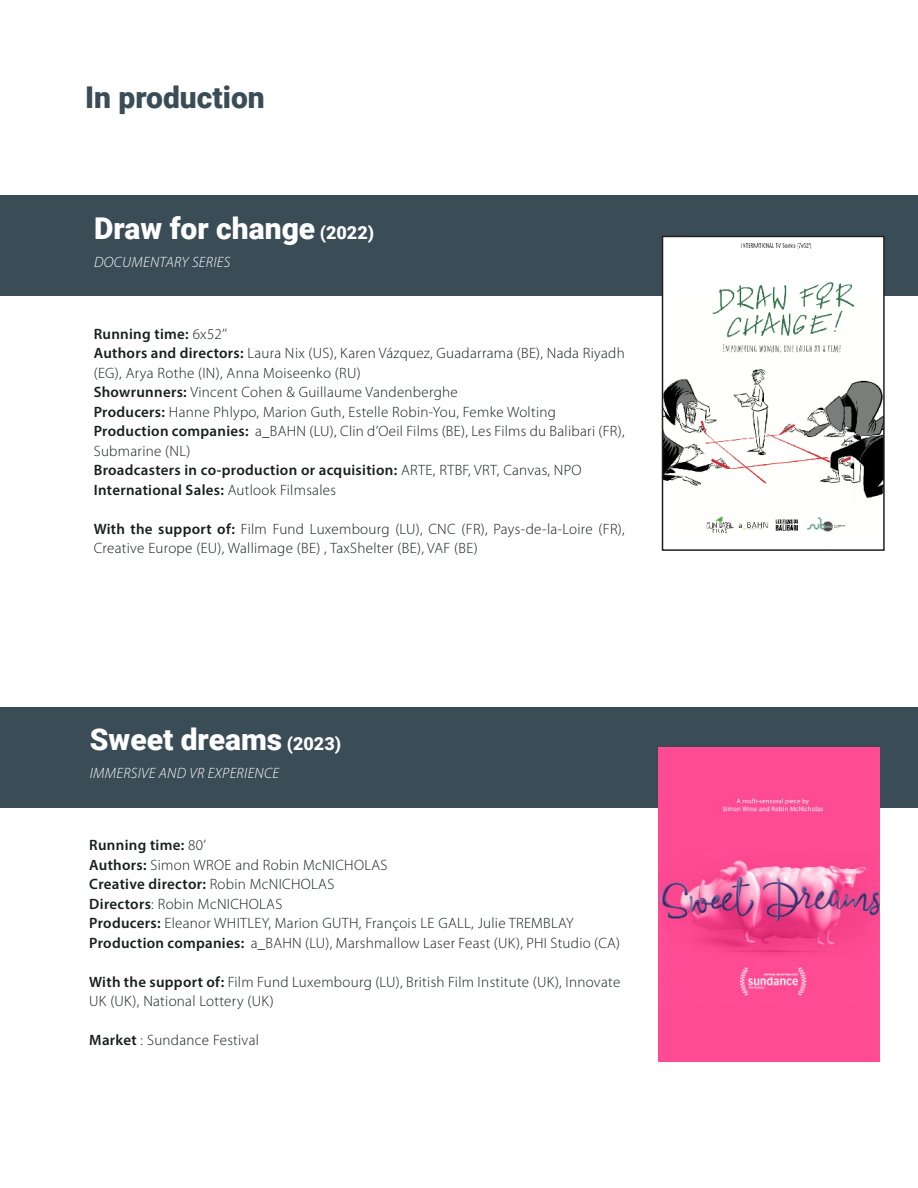
<style>
.page{position:relative;width:918px;height:1188px;background:#fff}
.page>*{position:absolute;margin:0;border:0;box-sizing:border-box;transform-origin:0 0}
.t1{font:900 30px "Roboto";color:#fff}
.t2{font:900 30px "Roboto";color:#3a4c56}
.t3{font:300 15px/19.5px "Myriad Pro";letter-spacing:.02em;color:#191e1e}
.t4{font:600 15px "Myriad Pro";letter-spacing:.02em;color:#191e1e}
.t5{font:italic 300 15px "Myriad Pro";letter-spacing:.02em;color:#fff}
.s1{font-size:18px}
.s2{font-weight:300}
.s3{font-weight:600}
</style>
<div class="page">
<div style="left:0;top:707px;width:918px;height:101px;background:#3a4c56"></div>
<img style="left:658px;top:748px;width:221px;height:314px">
<div style="left:0;top:196px;width:918px;height:100px;background:#3a4c56"></div>
<img style="left:665px;top:239px;width:217px;height:294px">
<div style="left:662px;top:236px;width:223px;height:315px;border:2px solid #231f20"></div>
<p class="t2" style="left:85px;top:76px;width:181px">In production</p>
<p class="t1" style="left:94px;top:207px;width:281px">Draw for change <span class="s1">(2022)</span></p>
<p class="t5" style="left:94px;top:254px;width:138px">DOCUMENTARY SERIES</p>
<p class="t4" style="left:94px;top:324px;width:135px">Running time: <span class="s2">6x52’’</span></p>
<p class="t3" style="left:94px;top:344px;width:532px"><span class="s3">Authors and directors:</span> Laura Nix (US), Karen Vázquez, Guadarrama (BE), Nada Riyadh (EG), Arya Rothe (IN), Anna Moiseenko (RU)</p>
<p class="t3" style="left:94px;top:383px;width:366px"><span class="s3">Showrunners:</span> Vincent Cohen &amp; Guillaume Vandenberghe</p>
<p class="t3" style="left:94px;top:402px;width:464px"><span class="s3">Producers:</span> Hanne Phlypo, Marion Guth, Estelle Robin-You, Femke Wolting</p>
<p class="t3" style="left:94px;top:422px;width:533px"><span class="s3">Production companies:</span> a_BAHN (LU), Clin d’Oeil Films (BE), Les Films du Balibari (FR),<br>Submarine (NL)</p>
<p class="t4" style="left:94px;top:461px;width:489px">Broadcasters in co-production or acquisition: <span class="s2">ARTE, RTBF, VRT, Canvas, NPO</span></p>
<p class="t4" style="left:94px;top:480px;width:244px">International Sales: <span class="s2">Autlook Filmsales</span></p>
<p class="t3" style="left:94px;top:519px;width:533px"><span class="s3">With the support of:</span> Film Fund Luxembourg (LU), CNC (FR), Pays-de-la-Loire (FR),<br>Creative Europe (EU), Wallimage (BE) , TaxShelter (BE), VAF (BE)</p>
<p class="t1" style="left:90px;top:718px;width:253px">Sweet dreams <span class="s1">(2023)</span></p>
<p class="t5" style="left:90px;top:765px;width:191px">IMMERSIVE AND VR EXPERIENCE</p>
<p class="t4" style="left:89px;top:836px;width:118px">Running time: <span class="s2">80’</span></p>
<p class="t3" style="left:89px;top:855px;width:300px"><span class="s3">Authors:</span> Simon WROE and Robin McNICHOLAS</p>
<p class="t4" style="left:89px;top:875px;width:247px">Creative director: <span class="s2">Robin McNICHOLAS</span></p>
<p class="t3" style="left:89px;top:894px;width:195px"><span class="s3">Directors</span>: Robin McNICHOLAS</p>
<p class="t3" style="left:89px;top:914px;width:486px"><span class="s3">Producers:</span> Eleanor WHITLEY, Marion GUTH, François LE GALL, Julie TREMBLAY</p>
<p class="t3" style="left:89px;top:933px;width:532px"><span class="s3">Production companies:</span> a_BAHN (LU), Marshmallow Laser Feast (UK), PHI Studio (CA)</p>
<p class="t3" style="left:89px;top:972px;width:533px"><span class="s3">With the support of:</span> Film Fund Luxembourg (LU), British Film Institute (UK), Innovate<br>UK (UK), National Lottery (UK)</p>
<p class="t3" style="left:89px;top:1031px;width:171px"><span class="s3">Market</span> : Sundance Festival</p>
</div>
